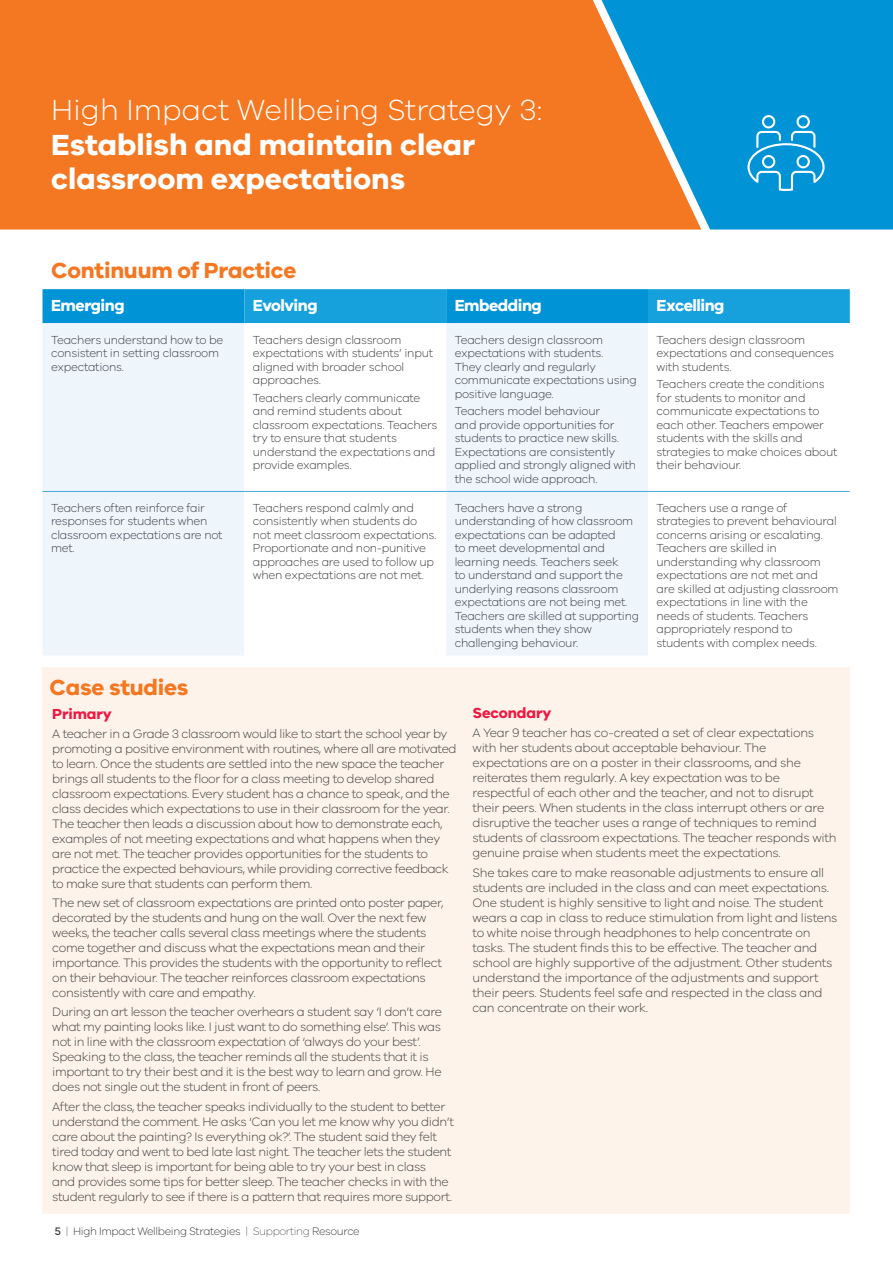
<style>
.page{position:relative;width:893px;height:1263px;background:#fff}
.page>*{position:absolute;margin:0;border:0;box-sizing:border-box;transform-origin:0 0}
.Impact_headings{font:700 30px/34.5px "VIC";color:#fff}
.B_Head{font:700 22.5px "VIC";letter-spacing:-.01em;color:#f47721}
.Body_-_Impacts{font:700 16.5px "VIC";letter-spacing:-.03em;color:#fff}
.C_Head{font:700 15px "VIC";letter-spacing:-.01em;color:#ed1943}
.Page_Header{font:700 15px "VIC";letter-spacing:-.01em;color:#ed1943}
.Body_-_Impacts-2{font:300 12.6px/15px "VIC";letter-spacing:-.03em;color:#3e3e3f}
.Table_-_Body{font:300 12px/13.5px "VIC";letter-spacing:-.02em;color:#3e3e3f}
.t1{font:300 11.25px "VIC";letter-spacing:-.03em;color:#3e3e3f}
.s1{font-weight:300}
.s2{font-weight:500}
.s3{font-weight:200}
</style>
<div class="page">
<div style="left:0;top:0;width:595px;height:230px;background:#f47721"></div>
<svg style="left:595px;top:0;width:298px;height:230px;background:#3691b5"></svg>
<div style="left:43px;top:667px;width:807px;height:547px;background:#fef3ea"></div>
<svg style="left:43px;top:289px;width:807px;height:34px;background:#0c9ad9"></svg>
<div style="left:43px;top:323px;width:201px;height:332px;background:#eef5fb"></div>
<svg style="left:244px;top:323px;width:606px;height:332px"></svg>
<hr style="left:43px;top:491px;width:201px;height:1px;background:#47aadf">
<hr style="left:244px;top:491px;width:202px;height:1px;background:#47aadf">
<hr style="left:446px;top:491px;width:202px;height:1px;background:#47aadf">
<hr style="left:648px;top:491px;width:202px;height:1px;background:#47aadf">
<div style="left:762px;top:115px;width:13px;height:13px;border:2px solid #fff;border-radius:50%"></div>
<div style="left:796px;top:115px;width:14px;height:13px;border:2px solid #fff;border-radius:50%"></div>
<svg style="left:746px;top:130px;width:80px;height:62px;background:#2aa4dc"></svg>
<p class="Impact_headings" style="left:51px;top:92px;width:493px"><span class="s1">High Impact Wellbeing Strategy 3:<br></span>Establish and maintain clear classroom expectations</p>
<p class="B_Head" style="left:51px;top:256px;width:247px">Continuum of Practice</p>
<p class="Body_-_Impacts" style="left:51px;top:296px;width:75px">Emerging</p>
<p class="Body_-_Impacts" style="left:253px;top:296px;width:66px">Evolving</p>
<p class="Body_-_Impacts" style="left:455px;top:296px;width:89px">Embedding</p>
<p class="Body_-_Impacts" style="left:656px;top:296px;width:70px">Excelling</p>
<p class="Table_-_Body" style="left:51px;top:332px;width:174px">Teachers understand how to be consistent in setting classroom expectations.</p>
<p class="Table_-_Body" style="left:253px;top:332px;width:182px">Teachers design classroom expectations with students’ input aligned with broader school approaches.</p>
<p class="Table_-_Body" style="left:253px;top:391px;width:186px">Teachers clearly communicate and remind students about classroom expectations. Teachers try to ensure that students understand the expectations and provide examples.</p>
<p class="Table_-_Body" style="left:455px;top:332px;width:184px">Teachers design classroom expectations with students.<br>They clearly and regularly communicate expectations using positive language.</p>
<p class="Table_-_Body" style="left:455px;top:404px;width:183px">Teachers model behaviour<br>and provide opportunities for students to practice new skills.<br>Expectations are consistently applied and strongly aligned with the school wide approach.</p>
<p class="Table_-_Body" style="left:656px;top:332px;width:179px">Teachers design classroom expectations and consequences with students.</p>
<p class="Table_-_Body" style="left:656px;top:377px;width:183px">Teachers create the conditions for students to monitor and communicate expectations to each other. Teachers empower students with the skills and strategies to make choices about their behaviour.</p>
<p class="Table_-_Body" style="left:51px;top:501px;width:173px">Teachers often reinforce fair responses for students when classroom expectations are not met.</p>
<p class="Table_-_Body" style="left:253px;top:501px;width:185px">Teachers respond calmly and consistently when students do not meet classroom expectations.<br>Proportionate and non-punitive approaches are used to follow up when expectations are not met.</p>
<p class="Table_-_Body" style="left:455px;top:501px;width:186px">Teachers have a strong understanding of how classroom expectations can be adapted<br>to meet developmental and learning needs. Teachers seek<br>to understand and support the underlying reasons classroom expectations are not being met.<br>Teachers are skilled at supporting students when they show challenging behaviour.</p>
<p class="Table_-_Body" style="left:656px;top:501px;width:184px">Teachers use a range of strategies to prevent behavioural concerns arising or escalating.<br>Teachers are skilled in understanding why classroom expectations are not met and are skilled at adjusting classroom expectations in line with the needs of students. Teachers appropriately respond to students with complex needs.</p>
<p class="B_Head" style="left:50px;top:673px;width:140px">Case studies</p>
<p class="Page_Header" style="left:52px;top:704px;width:61px">Primary</p>
<p class="Body_-_Impacts-2" style="left:52px;top:726px;width:406px">A teacher in a Grade 3 classroom would like to start the school year by promoting a positive environment with routines, where all are motivated to learn. Once the students are settled into the new space the teacher brings all students to the floor for a class meeting to develop shared classroom expectations. Every student has a chance to speak, and the class decides which expectations to use in their classroom for the year.<br>The teacher then leads a discussion about how to demonstrate each, examples of not meeting expectations and what happens when they are not met. The teacher provides opportunities for the students to practice the expected behaviours, while providing corrective feedback to make sure that students can perform them.</p>
<p class="Body_-_Impacts-2" style="left:52px;top:895px;width:393px">The new set of classroom expectations are printed onto poster paper, decorated by the students and hung on the wall. Over the next few weeks, the teacher calls several class meetings where the students come together and discuss what the expectations mean and their importance. This provides the students with the opportunity to reflect on their behaviour. The teacher reinforces classroom expectations consistently with care and empathy.</p>
<p class="Body_-_Impacts-2" style="left:52px;top:1004px;width:391px">During an art lesson the teacher overhears a student say ‘I don’t care what my painting looks like. I just want to do something else’. This was not in line with the classroom expectation of ‘always do your best’.<br>Speaking to the class, the teacher reminds all the students that it is important to try their best and it is the best way to learn and grow. He does not single out the student in front of peers.</p>
<p class="Body_-_Impacts-2" style="left:52px;top:1098px;width:403px">After the class, the teacher speaks individually to the student to better understand the comment. He asks ‘Can you let me know why you didn’t care about the painting? Is everything ok?’. The student said they felt tired today and went to bed late last night. The teacher lets the student know that sleep is important for being able to try your best in class<br>and provides some tips for better sleep. The teacher checks in with the student regularly to see if there is a pattern that requires more support.</p>
<p class="t1" style="left:55px;top:1224px;width:306px"><span class="s2">5</span> <span class="s3">|</span> High Impact Wellbeing Strategies <span class="s3">| Supporting</span> Resource</p>
<p class="C_Head" style="left:472px;top:704px;width:80px">Secondary</p>
<p class="Body_-_Impacts-2" style="left:472px;top:725px;width:365px">A Year 9 teacher has co-created a set of clear expectations with her students about acceptable behaviour. The expectations are on a poster in their classrooms, and she reiterates them regularly. A key expectation was to be respectful of each other and the teacher, and not to disrupt their peers. When students in the class interrupt others or are disruptive the teacher uses a range of techniques to remind students of classroom expectations. The teacher responds with genuine praise when students meet the expectations.</p>
<p class="Body_-_Impacts-2" style="left:472px;top:864px;width:367px">She takes care to make reasonable adjustments to ensure all students are included in the class and can meet expectations.<br>One student is highly sensitive to light and noise. The student wears a cap in class to reduce stimulation from light and listens to white noise through headphones to help concentrate on tasks. The student finds this to be effective. The teacher and school are highly supportive of the adjustment. Other students understand the importance of the adjustments and support their peers. Students feel safe and respected in the class and can concentrate on their work.</p>
</div>
